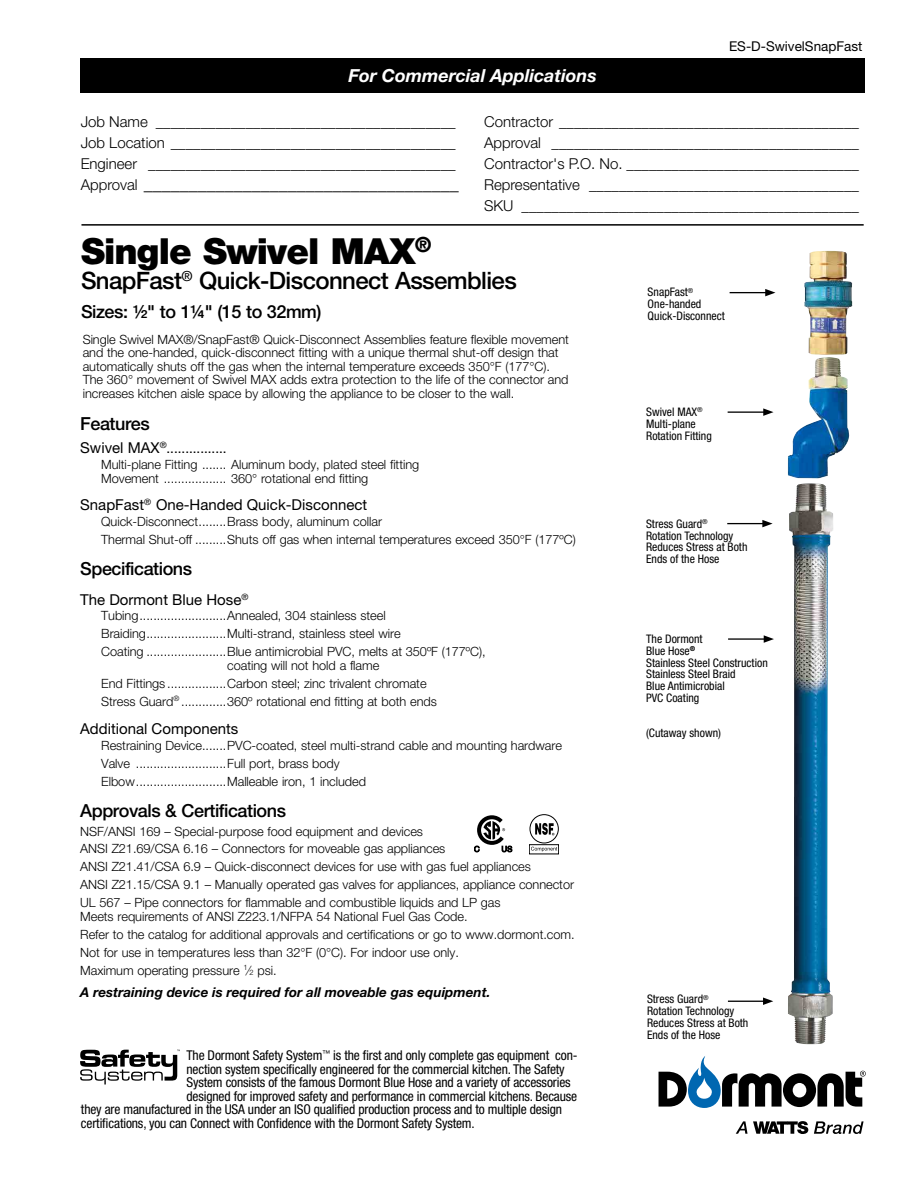
<style>
.page{position:relative;width:918px;height:1188px;background:#fff}
.page>*{position:absolute;margin:0;border:0;box-sizing:border-box;transform-origin:0 0}
.t1{font:900 36px "Helvetica Neue LT Std";letter-spacing:-.025em;color:#000}
.t2{font:500 24px "Helvetica Neue LT Std";letter-spacing:-.025em;color:#000}
.t3{font:500 18px "Helvetica Neue LT Std";letter-spacing:-.025em;color:#000}
.t4{font:300 18px "Helvetica Neue LT Std";color:#000}
.t5{font:italic 700 18px "Helvetica Neue LT Std";color:#fff}
.t6{font:300 15px/21px "Helvetica Neue LT Std";color:#000;text-align:justify}
.t7{font:15px "Helvetica Neue LT Std";color:#000}
.t8{font:condensed 13.5px "Helvetica Neue LT Std";letter-spacing:-.01em;color:#000}
.t9{font:italic 700 13.5px "Helvetica Neue LT Std";color:#000}
.t10{font:13.5px "Helvetica Neue LT Std";color:#000}
.t11{font:300 12.75px/18px "Helvetica Neue LT Std";letter-spacing:-.005em;color:#000}
.t12{font:condensed 11.85px/11.9px "Helvetica Neue LT Std";color:#000}
.s1{font-size:15px}
.s2{font-size:7.5px}
</style>
<div class="page">
<hr style="left:728px;top:411px;width:38px;height:2px;background:#000">
<svg style="left:763px;top:408px;width:11px;height:8px"></svg>
<hr style="left:728px;top:638px;width:38px;height:2px;background:#000">
<svg style="left:764px;top:635px;width:10px;height:8px"></svg>
<svg style="left:474px;top:815px;width:38px;height:37px"></svg>
<div style="left:530px;top:814px;width:29px;height:29px;border:1px solid #000;border-radius:50%"></div>
<svg style="left:535px;top:823px;width:19px;height:12px"></svg>
<svg style="left:531px;top:847px;width:26px;height:5px"></svg>
<div style="left:529px;top:844px;width:30px;height:10px;border:1px solid #000"></div>
<hr style="left:727px;top:523px;width:38px;height:1px;background:#000">
<svg style="left:762px;top:520px;width:11px;height:7px"></svg>
<hr style="left:730px;top:292px;width:38px;height:1px;background:#000">
<svg style="left:765px;top:289px;width:10px;height:7px"></svg>
<hr style="left:728px;top:1001px;width:37px;height:1px;background:#000">
<svg style="left:763px;top:998px;width:10px;height:7px"></svg>
<svg style="left:80px;top:1050px;width:100px;height:34px"></svg>
<img style="left:788px;top:484px;width:38px;height:560px">
<img style="left:788px;top:357px;width:62px;height:121px">
<img style="left:804px;top:251px;width:49px;height:104px">
<svg style="left:659px;top:1056px;width:207px;height:52px"></svg>
<svg style="left:736px;top:1121px;width:72px;height:13px"></svg>
<svg style="left:814px;top:1121px;width:50px;height:13px"></svg>
<div style="left:80px;top:58px;width:785px;height:35px;background:#000"></div>
<hr style="left:81px;top:224px;width:783px;height:2px;background:#000">
<h3 class="t5" style="left:348px;top:64px;width:250px">For Commercial Applications</h3>
<p class="t10" style="left:729px;top:38px;width:135px">ES-D-SwivelSnapFast</p>
<p class="t6" style="left:81px;top:111px;width:376px">Job Name ________________________________________ Job Location ______________________________________ Engineer _________________________________________</p>
<h3 class="t4" style="left:81px;top:173px;width:379px"><span class="s1">Approval</span> ___________________________________</h3>
<p class="t6" style="left:484px;top:111px;width:377px">Contractor ________________________________________ Approval _________________________________________ Contractor's P.O. No. _______________________________ Representative ____________________________________ SKU _____________________________________________</p>
<h1 class="t1" style="left:81px;top:230px;width:352px">Single Swivel MAX<sup>®</sup></h1>
<h2 class="t2" style="left:81px;top:267px;width:437px">SnapFast<sup>®</sup> Quick-Disconnect Assemblies</h2>
<h3 class="t3" style="left:81px;top:301px;width:242px">Sizes: ½" to 1¼" (15 to 32mm)</h3>
<p class="t11" style="left:83px;top:332px;width:488px;line-height:13.5px">Single Swivel MAX®/SnapFast® Quick-Disconnect Assemblies feature flexible movement and the one-handed, quick-disconnect fitting with a unique thermal shut-off design that automatically shuts off the gas when the internal temperature exceeds 350°F (177°C).<br>The 360° movement of Swivel MAX adds extra protection to the life of the connector and increases kitchen aisle space by allowing the appliance to be closer to the wall.</p>
<h3 class="t3" style="left:80px;top:413px;width:71px">Features</h3>
<p class="t10" style="left:80px;top:440px;width:148px"><span class="s1">Swivel MAX</span><sup>®</sup>................</p>
<p class="t11" style="left:101px;top:457px;width:319px;line-height:13.5px">Multi-plane Fitting ....... Aluminum body, plated steel fitting<br>Movement .................. 360° rotational end fitting</p>
<p class="t7" style="left:80px;top:496px;width:288px">SnapFast<sup>®</sup> One-Handed Quick-Disconnect</p>
<p class="t11" style="left:101px;top:512px;width:476px">Quick-Disconnect........Brass body, aluminum collar<br>Thermal Shut-off .........Shuts off gas when internal temperatures exceed 350°F (177ºC)</p>
<h3 class="t3" style="left:80px;top:558px;width:113px">Specifications</h3>
<p class="t7" style="left:80px;top:590px;width:170px">The Dormont Blue Hose<sup>®</sup></p>
<p class="t11" style="left:101px;top:607px;width:386px">Tubing.........................Annealed, 304 stainless steel<br>Braiding.......................Multi-strand, stainless steel wire<br>Coating .......................Blue antimicrobial PVC, melts at 350ºF (177ºC),</p>
<p class="t11" style="left:101px;top:656px;width:337px;text-indent:126px">coating will not hold a flame<br>End Fittings .................Carbon steel; zinc trivalent chromate<br>Stress Guard<sup>®</sup> .............360º rotational end fitting at both ends</p>
<p class="t7" style="left:80px;top:720px;width:160px">Additional Components</p>
<p class="t11" style="left:101px;top:736px;width:462px">Restraining Device.......PVC-coated, steel multi-strand cable and mounting hardware<br>Valve ..........................Full port, brass body<br>Elbow..........................Malleable iron, 1 included</p>
<h3 class="t3" style="left:80px;top:799px;width:207px">Approvals &amp; Certifications</h3>
<p class="t11" style="left:80px;top:822px;width:495px">NSF/ANSI 169 – Special-purpose food equipment and devices<br>ANSI Z21.69/CSA 6.16 – Connectors for moveable gas appliances<br>ANSI Z21.41/CSA 6.9 – Quick-disconnect devices for use with gas fuel appliances<br>ANSI Z21.15/CSA 9.1 – Manually operated gas valves for appliances, appliance connector UL 567 – Pipe connectors for flammable and combustible liquids and LP gas</p>
<p class="t11" style="left:80px;top:907px;width:496px">Meets requirements of ANSI Z223.1/NFPA 54 National Fuel Gas Code.<br>Refer to the catalog for additional approvals and certifications or go to www.dormont.com.<br>Not for use in temperatures less than 32°F (0°C). For indoor use only.<br>Maximum operating pressure <sup>1</sup>⁄<span class="s2">2</span> psi.</p>
<p class="t9" style="left:80px;top:984px;width:412px">A restraining device is required for all moveable gas equipment.</p>
<p class="t8" style="left:186px;top:1048px;width:393px">The Dormont Safety System<sup>™</sup> is the first and only complete gas equipment con-</p>
<p class="t8" style="left:186px;top:1061px;width:380px">nection system specifically engineered for the commercial kitchen. The Safety</p>
<p class="t8" style="left:186px;top:1075px;width:386px">System consists of the famous Dormont Blue Hose and a variety of accessories</p>
<p class="t8" style="left:186px;top:1088px;width:392px">designed for improved safety and performance in commercial kitchens. Because</p>
<p class="t8" style="left:81px;top:1102px;width:483px">they are manufactured in the USA under an ISO qualified production process and to multiple design</p>
<p class="t8" style="left:81px;top:1115px;width:395px">certifications, you can Connect with Confidence with the Dormont Safety System.</p>
<p class="t12" style="left:648px;top:286px;width:79px">SnapFast<sup>®<br></sup>One-handed<br>Quick-Disconnect</p>
<p class="t12" style="left:646px;top:406px;width:67px">Swivel MAX<sup>®<br></sup>Multi-plane<br>Rotation Fitting</p>
<p class="t12" style="left:646px;top:518px;width:103px">Stress Guard<sup>®<br></sup>Rotation Technology<br>Reduces Stress at Both<br>Ends of the Hose</p>
<p class="t12" style="left:646px;top:633px;width:123px">The Dormont<br>Blue Hose<sup>®<br></sup>Stainless Steel Construction<br>Stainless Steel Braid<br>Blue Antimicrobial<br>PVC Coating</p>
<p class="t12" style="left:646px;top:727px;width:76px">(Cutaway shown)</p>
<p class="t12" style="left:647px;top:993px;width:103px">Stress Guard<sup>®<br></sup>Rotation Technology<br>Reduces Stress at Both<br>Ends of the Hose</p>
</div>
